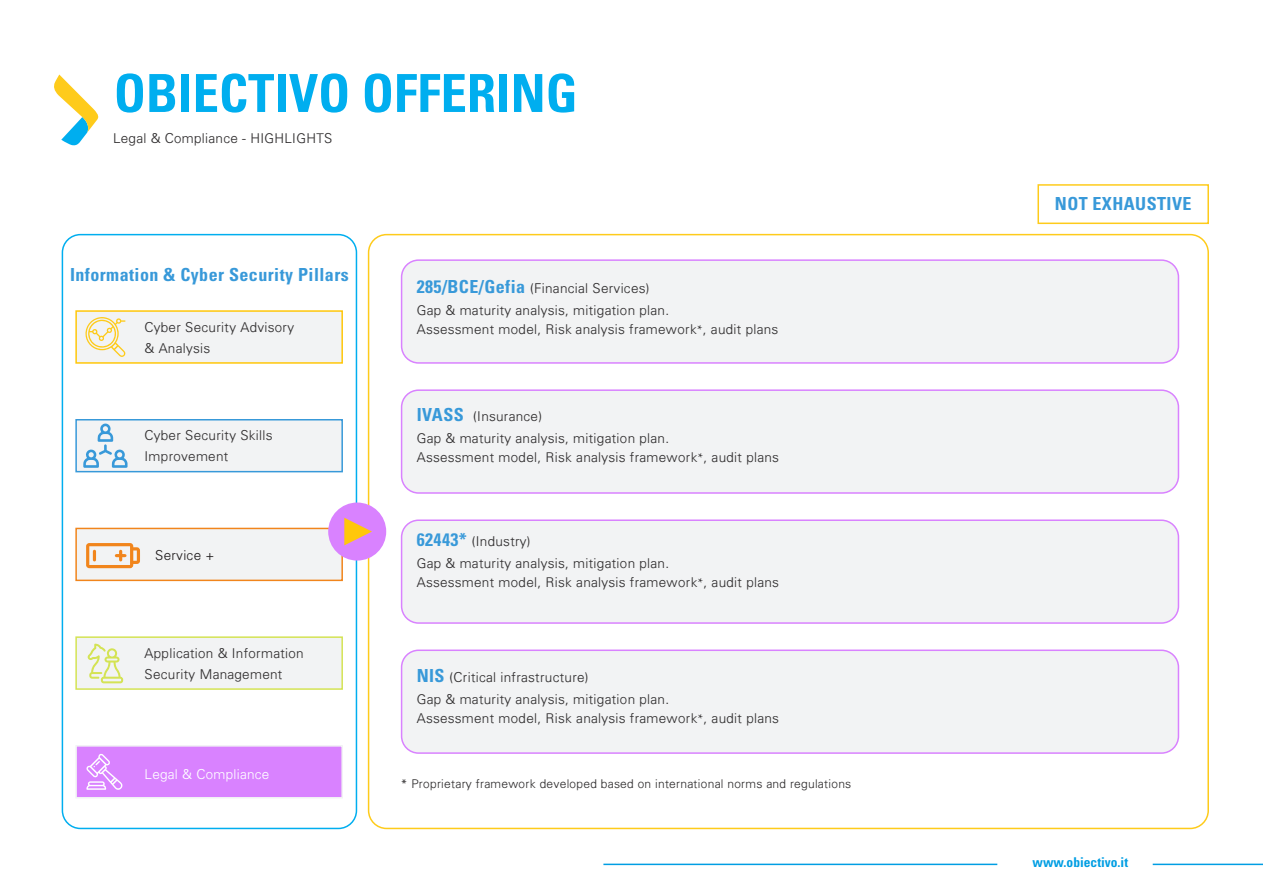
<style>
.page{position:relative;width:1263px;height:893px;background:#fff}
.page>*{position:absolute;margin:0;border:0;box-sizing:border-box;transform-origin:0 0}
.t1{font:700 condensed 52.5px "Univers LT Std";color:#00aeef}
.lato_Light_9{font:700 condensed 18px "Univers LT Std";letter-spacing:.025em;color:#3899d9}
.lato_Light_9-2{font:300 13.5px/21.9px "Univers";letter-spacing:.025em;color:#312f30}
.t2{font:700 condensed 13.5px "Univers LT Std";color:#009ee3}
.lato_Light_9-3{font:300 13.5px "Univers";letter-spacing:.025em;color:#fff}
.lato_Light_9-4{font:300 13.5px "Univers";letter-spacing:.025em;color:#231f20}
.lato_Light_9-5{font:300 12px "Univers";letter-spacing:.025em;color:#312f30}
.s1{font-family:"Univers LT Std";font-weight:700;font-stretch:condensed;font-size:18px;color:#3899d9}
.s2{font-family:"Minion Pro";font-weight:400}
</style>
<div class="page">
<hr style="left:603px;top:864px;width:394px;height:1px;background:#009ee3">
<hr style="left:1153px;top:864px;width:110px;height:1px;background:#009ee3">
<svg style="left:54px;top:75px;width:45px;height:70px"></svg>
<div style="left:62px;top:234px;width:295px;height:595px;border:2px solid #00aeef;border-radius:18px"></div>
<div style="left:75px;top:310px;width:268px;height:54px;background:#f2f3f4;border:2px solid #ffc70a"></div>
<div style="left:75px;top:419px;width:268px;height:53px;background:#f2f3f4;border:2px solid #3899d9"></div>
<div style="left:75px;top:528px;width:268px;height:53px;background:#f2f3f4;border:2px solid #f1851c"></div>
<div style="left:75px;top:636px;width:268px;height:54px;background:#f2f3f4;border:2px solid #d4e354"></div>
<div style="left:75px;top:745px;width:268px;height:53px;background:#d982ff;border:2px solid #f2f3f4"></div>
<div style="left:328px;top:502px;width:58px;height:59px;background:#d982ff;border-radius:50%"></div>
<svg style="left:344px;top:518px;width:28px;height:27px"></svg>
<svg style="left:86px;top:754px;width:36px;height:36px"></svg>
<svg style="left:87px;top:644px;width:36px;height:39px"></svg>
<svg style="left:86px;top:543px;width:54px;height:25px"></svg>
<svg style="left:83px;top:424px;width:45px;height:44px"></svg>
<svg style="left:85px;top:317px;width:40px;height:40px"></svg>
<div style="left:402px;top:260px;width:776px;height:103px;background:#f2f3f4;border-radius:17px"></div>
<div style="left:401px;top:259px;width:778px;height:105px;border:2px solid #d982ff;border-radius:17px"></div>
<div style="left:402px;top:390px;width:776px;height:103px;background:#f2f3f4;border-radius:17px"></div>
<div style="left:401px;top:389px;width:778px;height:105px;border:2px solid #d982ff;border-radius:17px"></div>
<div style="left:402px;top:520px;width:776px;height:103px;background:#f2f3f4;border-radius:17px"></div>
<div style="left:401px;top:519px;width:778px;height:105px;border:2px solid #d982ff;border-radius:17px"></div>
<div style="left:402px;top:650px;width:776px;height:103px;background:#f2f3f4;border-radius:17px"></div>
<div style="left:401px;top:649px;width:778px;height:105px;border:2px solid #d982ff;border-radius:17px"></div>
<div style="left:1037px;top:184px;width:172px;height:40px;border:2px solid #fecb1b"></div>
<p class="t1" style="left:114px;top:61px;width:465px">OBIECTIVO OFFERING</p>
<p class="lato_Light_9-2" style="left:113px;top:127px;width:221px">Legal &amp; Compliance - HIGHLIGHTS</p>
<p class="lato_Light_9" style="left:70px;top:264px;width:280px">Information &amp; Cyber Security Pillars</p>
<p class="lato_Light_9-2" style="left:145px;top:316px;width:151px">Cyber Security Advisory</p>
<p class="lato_Light_9-2" style="left:145px;top:337px;width:67px">&amp; Analysis</p>
<p class="lato_Light_9-2" style="left:145px;top:424px;width:130px">Cyber Security Skills</p>
<p class="lato_Light_9-2" style="left:145px;top:445px;width:85px">Improvement</p>
<p class="lato_Light_9-4" style="left:155px;top:547px;width:61px">Service +</p>
<p class="lato_Light_9-2" style="left:145px;top:642px;width:161px">Application &amp; Information</p>
<p class="lato_Light_9-2" style="left:145px;top:663px;width:139px">Security Management</p>
<p class="lato_Light_9-3" style="left:145px;top:766px;width:126px">Legal &amp; Compliance</p>
<p class="lato_Light_9-2" style="left:417px;top:277px;width:254px"><span class="s1">285/BCE/Gefia</span> (Financial Services)<br>Gap &amp; maturity analysis, mitigation plan.</p>
<p class="lato_Light_9-2" style="left:417px;top:318px;width:363px">Assessment model, Risk analysis framework<span class="s2">*</span>, audit plans</p>
<p class="lato_Light_9-2" style="left:417px;top:404px;width:254px"><span class="s1">IVASS</span> (Insurance)<br>Gap &amp; maturity analysis, mitigation plan.</p>
<p class="lato_Light_9-2" style="left:417px;top:445px;width:364px">Assessment model, Risk analysis framework<span class="s2">*</span>, audit plans</p>
<p class="lato_Light_9-2" style="left:417px;top:530px;width:254px"><span class="s1">62443*</span> (Industry)<br>Gap &amp; maturity analysis, mitigation plan.</p>
<p class="lato_Light_9-2" style="left:417px;top:571px;width:364px">Assessment model, Risk analysis framework<span class="s2">*</span>, audit plans</p>
<p class="lato_Light_9-2" style="left:417px;top:666px;width:254px"><span class="s1">NIS</span> (Critical infrastructure)<br>Gap &amp; maturity analysis, mitigation plan.</p>
<p class="lato_Light_9-2" style="left:417px;top:707px;width:364px">Assessment model, Risk analysis framework<span class="s2">*</span>, audit plans</p>
<p class="lato_Light_9-5" style="left:401px;top:776px;width:452px">* Proprietary framework developed based on international norms and regulations</p>
<p class="lato_Light_9" style="left:1055px;top:193px;width:138px">NOT EXHAUSTIVE</p>
<p class="t2" style="left:1032px;top:854px;width:97px">www.obiectivo.it</p>
</div>
